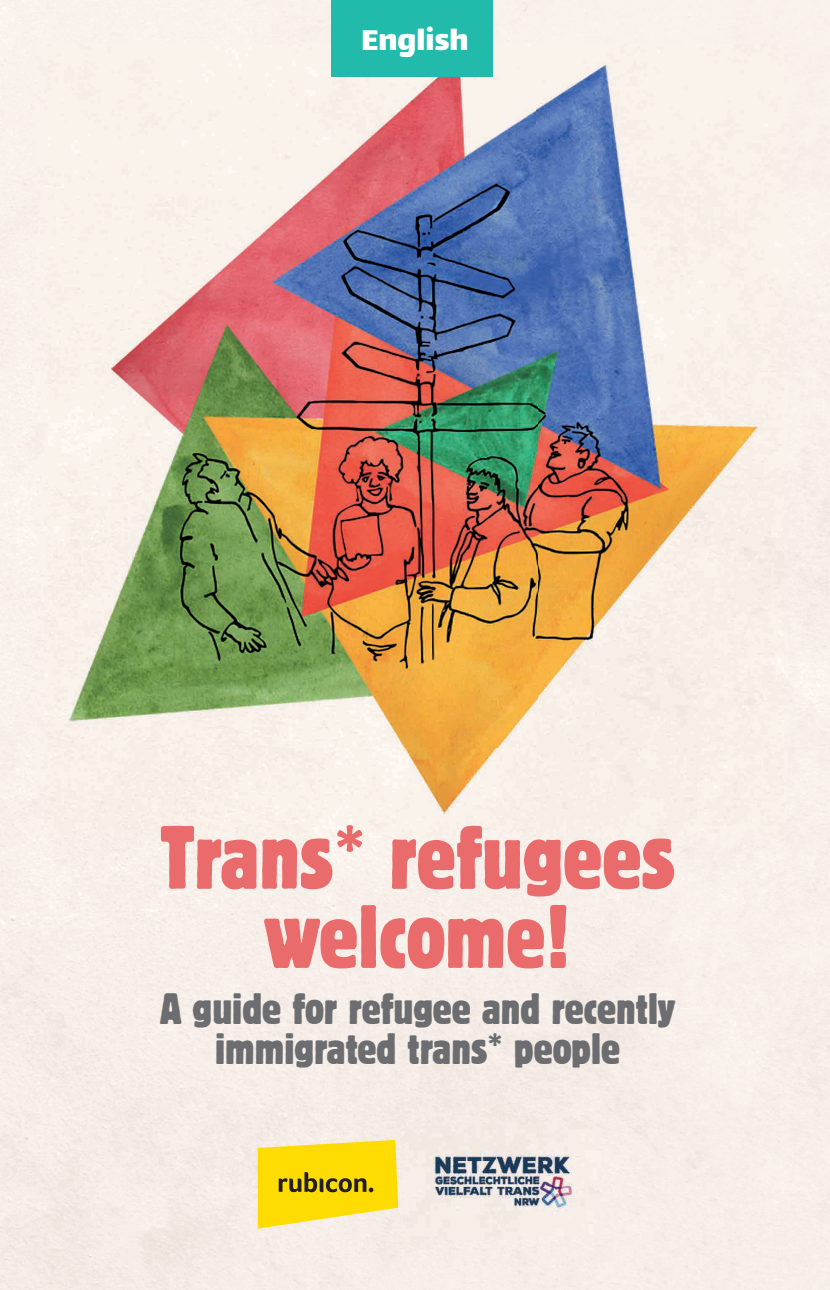
<style>
.page{position:relative;width:830px;height:1290px;background:#fff}
.page>*{position:absolute;margin:0;border:0;box-sizing:border-box;transform-origin:0 0}
.t1{font:condensed 94.5px/79.2px "Block T";color:#e96b6c;text-align:center}
.t2{font:condensed 45.75px/40px "Block T";color:#6c6d70;text-align:center}
.t3{font:35px "Lalezar";color:#fff}
</style>
<div class="page">
<div style="left:0;top:0;width:829px;height:85px;background:#f9f2ec"></div>
<img style="left:36px;top:44px;width:751px;height:792px">
<svg style="left:258px;top:1140px;width:140px;height:88px;background:#f0d328"></svg>
<img style="left:405px;top:1126px;width:195px;height:113px">
<div style="left:331px;top:0;width:161px;height:77px;background:#22bbab"></div>
<p class="t3" style="left:361px;top:18px;width:108px">English</p>
<h1 class="t1" style="left:160px;top:820px;width:516px">Trans* refugees welcome!</h1>
<p class="t2" style="left:160px;top:990px;width:516px">A guide for refugee and recently immigrated trans* people</p>
</div>
